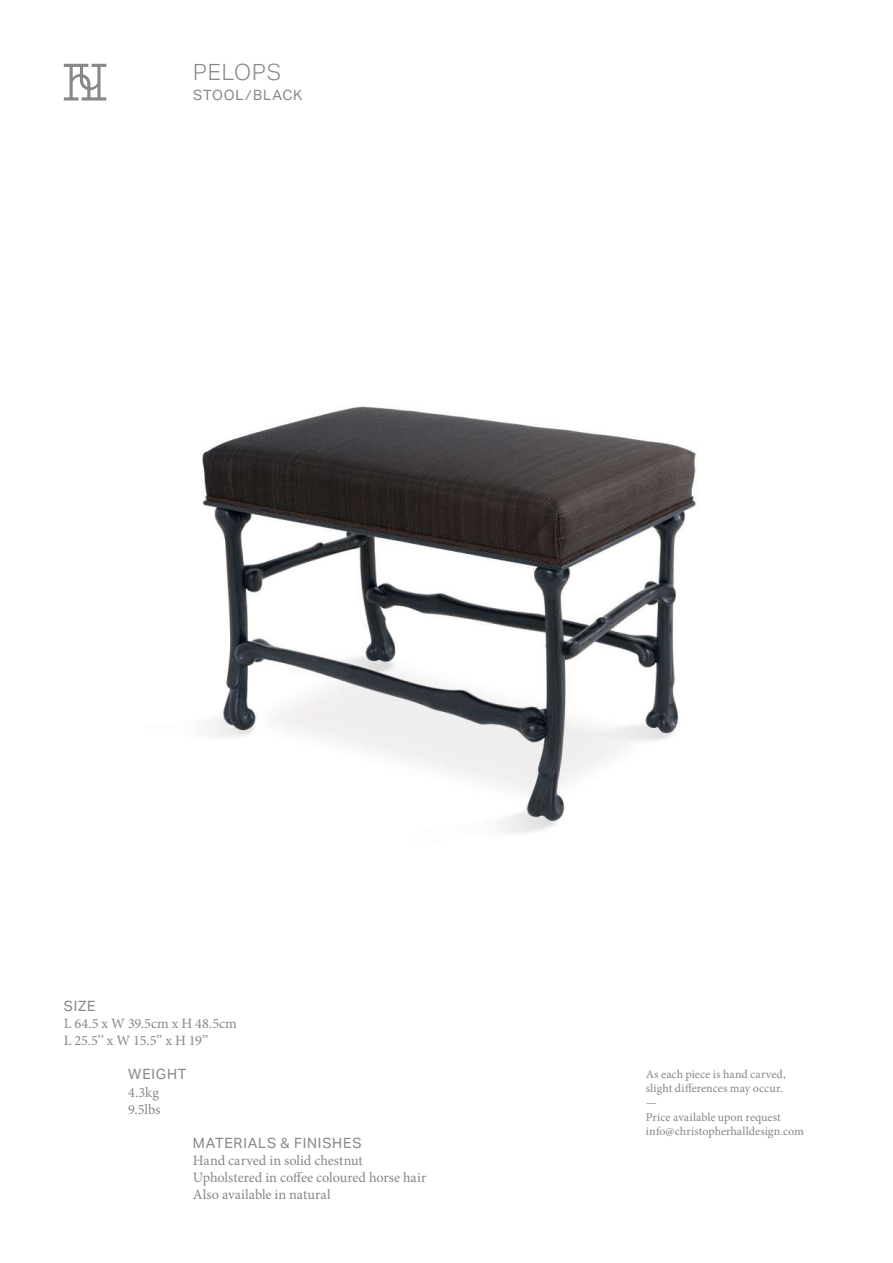
<style>
.page{position:relative;width:893px;height:1263px;background:#fff}
.page>*{position:absolute;margin:0;border:0;box-sizing:border-box;transform-origin:0 0}
.t1{font:300 22.5px "Aktiv Grotesk";letter-spacing:.035em;color:#878787}
.t2{font:14.25px/17.1px "Minion Pro";letter-spacing:-.005em;color:#878787}
.t3{font:14.25px "Aktiv Grotesk";letter-spacing:.055em;color:#878787}
.t4{font:12px/14.4px "Minion Pro";letter-spacing:.005em;color:#878787}
</style>
<div class="page">
<img style="left:202px;top:406px;width:496px;height:427px">
<svg style="left:64px;top:64px;width:42px;height:36px"></svg>
<h1 class="t1" style="left:193px;top:59px;width:90px">PELOPS</h1>
<p class="t3" style="left:193px;top:87px;width:111px">STOOL ⁄ BLACK</p>
<p class="t3" style="left:64px;top:998px;width:33px">SIZE</p>
<p class="t2" style="left:64px;top:1015px;width:175px">L 64.5 x W 39.5cm x H 48.5cm<br>L 25.5’’ x W 15.5’’ x H 19’’</p>
<p class="t3" style="left:128px;top:1066px;width:60px">WEIGHT</p>
<p class="t2" style="left:128px;top:1083px;width:34px">4.3kg<br>9.5lbs</p>
<p class="t3" style="left:193px;top:1135px;width:170px">MATERIALS &amp; FINISHES</p>
<p class="t2" style="left:193px;top:1152px;width:235px">Hand carved in solid chestnut<br>Upholstered in coffee coloured horse hair<br>Also available in natural</p>
<p class="t4" style="left:646px;top:1066px;width:160px">As each piece is hand carved, slight differences may occur.<br>—<br>Price available upon request info@christopherhalldesign.com</p>
</div>
